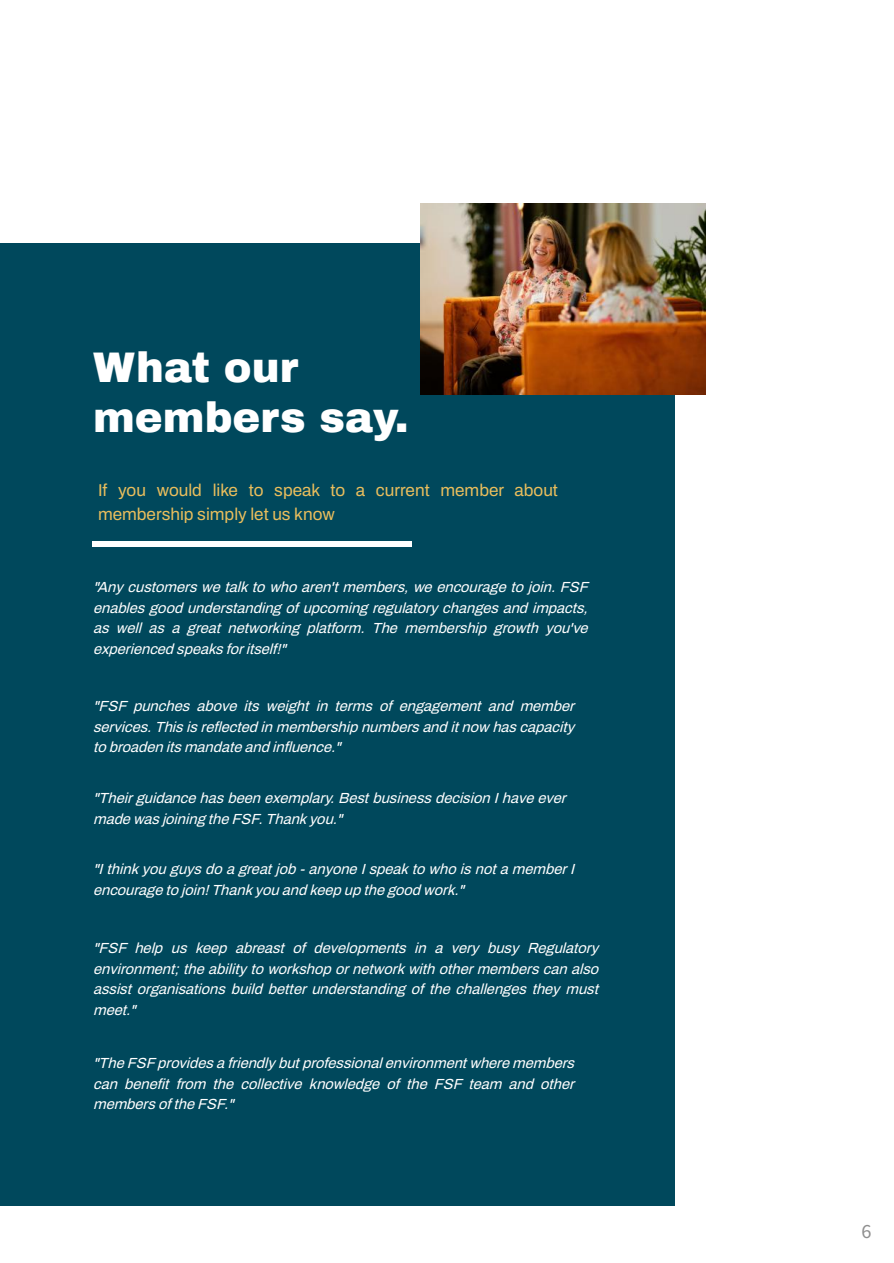
<style>
.page{position:relative;width:894px;height:1263px;background:#fff}
.page>*{position:absolute;margin:0;border:0;box-sizing:border-box;transform-origin:0 0}
.t1{font:900 41.85px/50.2px "Archivo";color:#fff}
.t2{font:20.25px "Source Sans Pro";color:#8f8f8f}
.t3{font:600 17.1px/23.5px "Archivo";color:#eabe5c}
.t4{font:italic 600 14.7px/20.5px "Archivo";color:#fff;text-align:justify}
</style>
<div class="page">
<div style="left:0;top:243px;width:674px;height:963px;background:#00485c"></div>
<div style="left:92px;top:542px;width:193px;height:5px;background:#fff"></div>
<div style="left:285px;top:542px;width:127px;height:5px;background:#fff"></div>
<img style="left:421px;top:204px;width:284px;height:190px">
<h1 class="t1" style="left:93px;top:343px;width:317px">What our members say.</h1>
<p class="t3" style="left:98px;top:479px;width:461px">If you would like to speak to a current member about membership simply let us know</p>
<p class="t4" style="left:93px;top:577px;width:500px">"Any customers we talk to who aren't members, we encourage to join. FSF enables good understanding of upcoming regulatory changes and impacts, as well as a great networking platform. The membership growth you've experienced speaks for itself!"</p>
<p class="t4" style="left:93px;top:696px;width:486px">"FSF punches above its weight in terms of engagement and member services. This is reflected in membership numbers and it now has capacity to broaden its mandate and influence."</p>
<p class="t4" style="left:93px;top:788px;width:478px">"Their guidance has been exemplary. Best business decision I have ever made was joining the FSF. Thank you."</p>
<p class="t4" style="left:93px;top:859px;width:486px">"I think you guys do a great job - anyone I speak to who is not a member I encourage to join! Thank you and keep up the good work."</p>
<p class="t4" style="left:93px;top:938px;width:510px">"FSF help us keep abreast of developments in a very busy Regulatory environment; the ability to workshop or network with other members can also assist organisations build better understanding of the challenges they must meet."</p>
<p class="t4" style="left:93px;top:1053px;width:486px">"The FSF provides a friendly but professional environment where members can benefit from the collective knowledge of the FSF team and other members of the FSF."</p>
<h2 class="t2" style="left:861px;top:1217px;width:12px">6</h2>
</div>
